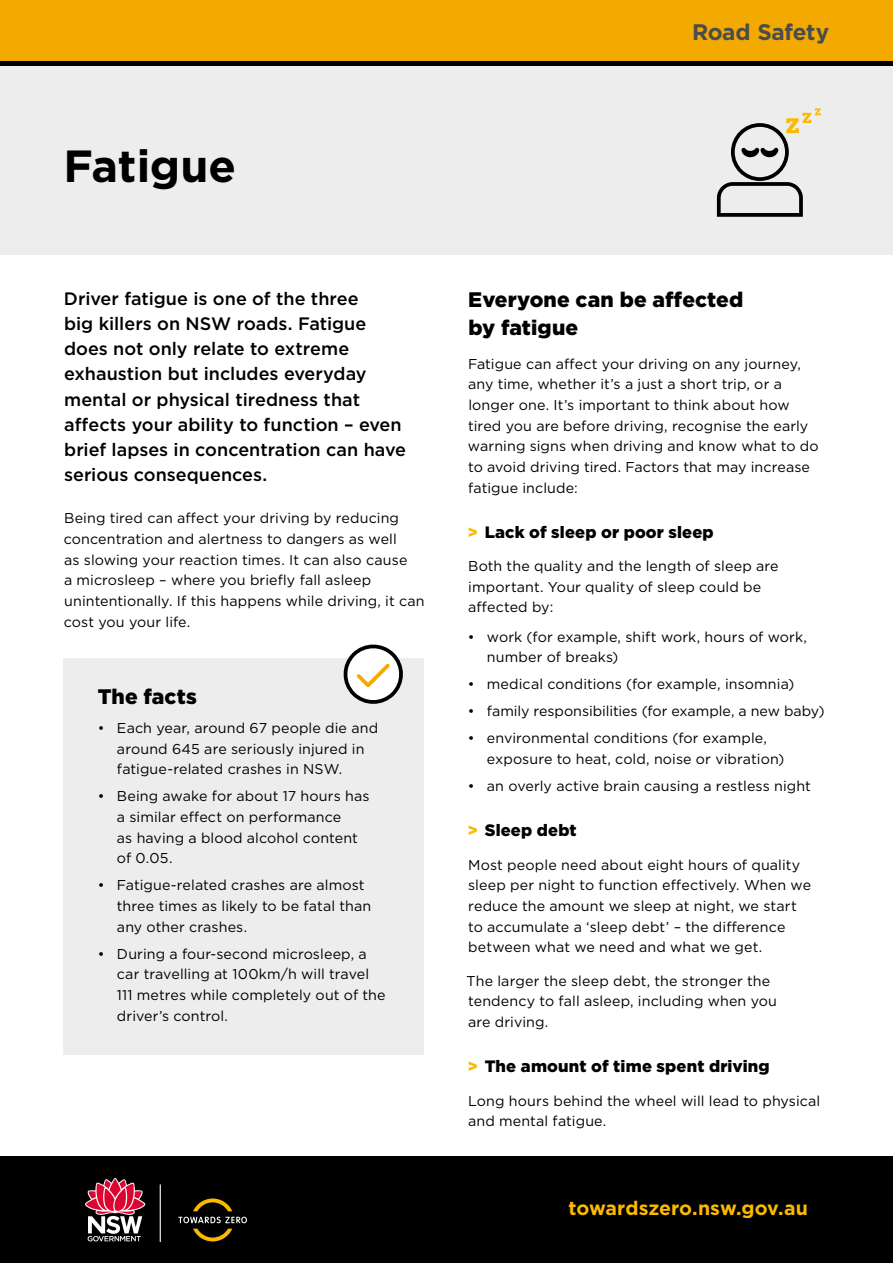
<style>
.page{position:relative;width:893px;height:1263px;background:#fff}
.page>*{position:absolute;margin:0;border:0;box-sizing:border-box;transform-origin:0 0}
.t1{font:700 45px "Gotham";color:#000}
.t2{font:700 22.5px "Gotham";letter-spacing:-.015em;color:#4c4c4e}
.t3{font:900 21px/28.3px "Gotham";letter-spacing:.005em;color:#000}
.body_copy{font:700 19.5px "Gotham";letter-spacing:-.005em;color:#fbba00}
.intro_para{font:500 18px/25.2px "Gotham";color:#000}
.t4{font:900 16.5px "Gotham";letter-spacing:.01em;color:#000}
.body_copy-2{font:14.25px/20.7px "Gotham";letter-spacing:.01em;color:#000}
.s1{color:#fbba00}
</style>
<div class="page">
<div style="left:0;top:0;width:893px;height:254px;background:#ededed"></div>
<div style="left:0;top:0;width:893px;height:64px;background:#f2a900"></div>
<hr style="left:0;top:62px;width:893px;height:4px;background:#000">
<div style="left:64px;top:658px;width:360px;height:397px;background:#ededed"></div>
<svg style="left:343px;top:644px;width:60px;height:60px"></svg>
<svg style="left:716px;top:108px;width:105px;height:109px"></svg>
<div style="left:0;top:1157px;width:893px;height:106px;background:#000"></div>
<svg style="left:193px;top:1198px;width:39px;height:13px"></svg>
<svg style="left:178px;top:1217px;width:69px;height:24px"></svg>
<hr style="left:160px;top:1184px;width:1px;height:58px;background:#fff">
<svg style="left:85px;top:1178px;width:60px;height:63px"></svg>
<p class="t1" style="left:64px;top:136px;width:174px">Fatigue</p>
<p class="intro_para" style="left:64px;top:286px;width:344px">Driver fatigue is one of the three<br>big killers on NSW roads. Fatigue does not only relate to extreme exhaustion but includes everyday mental or physical tiredness that affects your ability to function – even brief lapses in concentration can have serious consequences.</p>
<p class="body_copy-2" style="left:64px;top:507px;width:362px">Being tired can affect your driving by reducing concentration and alertness to dangers as well<br>as slowing your reaction times. It can also cause<br>a microsleep – where you briefly fall asleep unintentionally. If this happens while driving, it can cost you your life.</p>
<h2 class="t3" style="left:98px;top:682px;width:100px">The facts</h2>
<p class="body_copy-2" style="left:117px;top:717px;width:263px;text-indent:-19px">• Each year, around 67 people die and around 645 are seriously injured in fatigue-related crashes in NSW.</p>
<p class="body_copy-2" style="left:117px;top:786px;width:254px;text-indent:-19px">• Being awake for about 17 hours has a similar effect on performance<br>as having a blood alcohol content of 0.05.</p>
<p class="body_copy-2" style="left:117px;top:875px;width:256px;text-indent:-19px">• Fatigue-related crashes are almost three times as likely to be fatal than any other crashes.</p>
<p class="body_copy-2" style="left:117px;top:943px;width:270px;text-indent:-19px">• During a four-second microsleep, a car travelling at 100km/h will travel<br>111 metres while completely out of the driver’s control.</p>
<p class="t2" style="left:692px;top:17px;width:139px">Road Safety</p>
<h2 class="t3" style="left:468px;top:285px;width:277px">Everyone can be affected by fatigue</h2>
<p class="body_copy-2" style="left:468px;top:353px;width:352px">Fatigue can affect your driving on any journey, any time, whether it’s a just a short trip, or a longer one. It’s important to think about how tired you are before driving, recognise the early warning signs when driving and know what to do to avoid driving tired. Factors that may increase fatigue include:</p>
<h3 class="t4" style="left:468px;top:520px;width:248px"><span class="s1">&gt;</span> Lack of sleep or poor sleep</h3>
<p class="body_copy-2" style="left:468px;top:555px;width:312px">Both the quality and the length of sleep are important. Your quality of sleep could be affected by:</p>
<p class="body_copy-2" style="left:487px;top:626px;width:322px;text-indent:-19px">• work (for example, shift work, hours of work, number of breaks)</p>
<p class="body_copy-2" style="left:468px;top:674px;width:328px">• medical conditions (for example, insomnia)</p>
<p class="body_copy-2" style="left:468px;top:701px;width:358px">• family responsibilities (for example, a new baby)</p>
<p class="body_copy-2" style="left:487px;top:728px;width:299px;text-indent:-19px">• environmental conditions (for example, exposure to heat, cold, noise or vibration)</p>
<p class="body_copy-2" style="left:468px;top:775px;width:345px">• an overly active brain causing a restless night</p>
<h3 class="t4" style="left:468px;top:819px;width:111px"><span class="s1">&gt;</span> Sleep debt</h3>
<p class="body_copy-2" style="left:468px;top:854px;width:344px">Most people need about eight hours of quality sleep per night to function effectively. When we reduce the amount we sleep at night, we start to accumulate a ‘sleep debt’ – the difference between what we need and what we get.</p>
<p class="body_copy-2" style="left:466px;top:970px;width:312px">The larger the sleep debt, the stronger the tendency to fall asleep, including when you are driving.</p>
<h3 class="t4" style="left:468px;top:1055px;width:304px"><span class="s1">&gt;</span> The amount of time spent driving</h3>
<p class="body_copy-2" style="left:468px;top:1090px;width:354px">Long hours behind the wheel will lead to physical and mental fatigue.</p>
<p class="body_copy" style="left:568px;top:1195px;width:241px">towardszero.nsw.gov.au</p>
</div>
